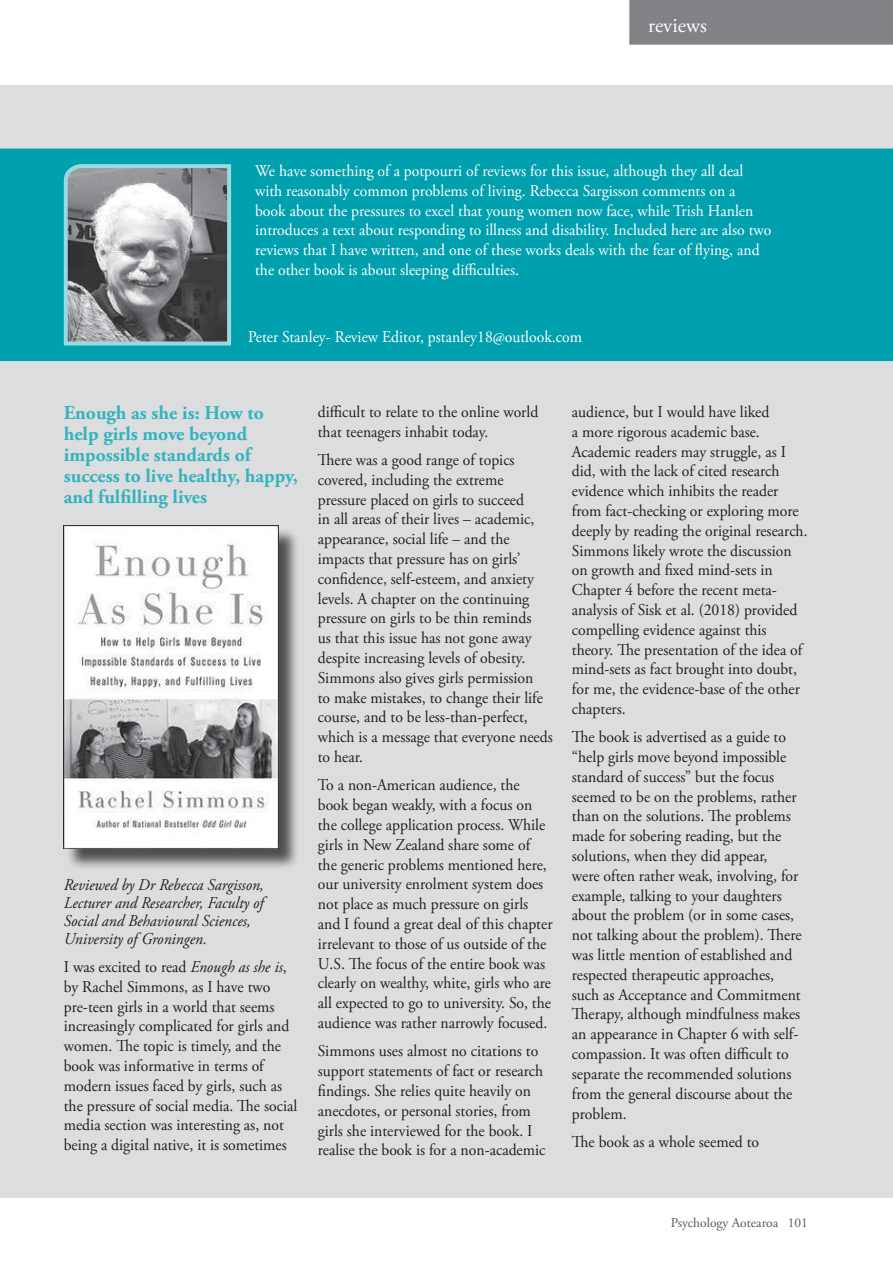
<style>
.page{position:relative;width:893px;height:1263px;background:#fff}
.page>*{position:absolute;margin:0;border:0;box-sizing:border-box;transform-origin:0 0}
.t1{font:21px "Adobe Garamond Pro";color:#fff}
.t2{font:700 19.5px/21px "Adobe Garamond Pro";color:#33b3bf}
.t3{font:16.5px/19.8px "Adobe Garamond Pro";color:#231f20;scale:.95 1}
.t4{font:16.5px/19.8px "Adobe Garamond Pro";color:#fff;scale:.95 1}
.t5{font:italic 16.5px/18px "Adobe Garamond Pro";color:#231f20;scale:.95 1}
.t6{font:13.5px "Adobe Garamond Pro";color:#58595b}
.s1{font-style:italic}
</style>
<div class="page">
<div style="left:0;top:85px;width:893px;height:1112px;background:#dcddde"></div>
<div style="left:0;top:149px;width:893px;height:212px;background:#00a0af"></div>
<div style="left:66px;top:527px;width:234px;height:343px;background:#231f20;opacity:.75"></div>
<img style="left:64px;top:525px;width:214px;height:323px">
<svg style="left:62px;top:162px;width:171px;height:185px;background:#859295"></svg>
<div style="left:629px;top:0;width:264px;height:45px;background:#808285"></div>
<p class="t1" style="left:648px;top:13px;width:60px">reviews</p>
<p class="t4" style="left:255px;top:161px;width:545px">We have something of a potpourri of reviews for this issue, although they all deal with reasonably common problems of living. Rebecca Sargisson comments on a<br>book about the pressures to excel that young women now face, while Trish Hanlen introduces a text about responding to illness and disability. Included here are also two reviews that I have written, and one of these works deals with the fear of flying, and the other book is about sleeping difficulties.</p>
<p class="t4" style="left:248px;top:328px;width:353px">Peter Stanley- Review Editor, pstanley18@outlook.com</p>
<p class="t2" style="left:64px;top:403px;width:236px">Enough as she is: How to help girls move beyond impossible standards of success to live healthy, happy, and fulfilling lives</p>
<p class="t5" style="left:64px;top:876px;width:212px">Reviewed by Dr Rebecca Sargisson,<br>Lecturer and Researcher, Faculty of<br>Social and Behavioural Sciences,<br>University of Groningen.</p>
<p class="t3" style="left:64px;top:957px;width:247px">I was excited to read <span class="s1">Enough as she is</span>, by Rachel Simmons, as I have two pre-teen girls in a world that seems increasingly complicated for girls and women. The topic is timely, and the book was informative in terms of modern issues faced by girls, such as the pressure of social media. The social media section was interesting as, not being a digital native, it is sometimes</p>
<p class="t3" style="left:318px;top:402px;width:234px">difficult to relate to the online world that teenagers inhabit today.</p>
<p class="t3" style="left:318px;top:450px;width:249px">There was a good range of topics covered, including the extreme pressure placed on girls to succeed<br>in all areas of their lives – academic, appearance, social life – and the impacts that pressure has on girls’ confidence, self-esteem, and anxiety levels. A chapter on the continuing pressure on girls to be thin reminds<br>us that this issue has not gone away despite increasing levels of obesity.<br>Simmons also gives girls permission<br>to make mistakes, to change their life course, and to be less-than-perfect, which is a message that everyone needs to hear.</p>
<p class="t3" style="left:318px;top:776px;width:249px">To a non-American audience, the book began weakly, with a focus on the college application process. While girls in New Zealand share some of the generic problems mentioned here, our university enrolment system does not place as much pressure on girls and I found a great deal of this chapter irrelevant to those of us outside of the U.S. The focus of the entire book was clearly on wealthy, white, girls who are all expected to go to university. So, the audience was rather narrowly focused.</p>
<p class="t3" style="left:318px;top:1042px;width:241px">Simmons uses almost no citations to support statements of fact or research findings. She relies quite heavily on anecdotes, or personal stories, from girls she interviewed for the book. I realise the book is for a non-academic</p>
<p class="t3" style="left:572px;top:402px;width:250px">audience, but I would have liked<br>a more rigorous academic base.<br>Academic readers may struggle, as I did, with the lack of cited research evidence which inhibits the reader from fact-checking or exploring more deeply by reading the original research.<br>Simmons likely wrote the discussion on growth and fixed mind-sets in Chapter 4 before the recent meta&shy;analysis of Sisk et al. (2018) provided compelling evidence against this theory. The presentation of the idea of mind-sets as fact brought into doubt, for me, the evidence-base of the other chapters.</p>
<p class="t3" style="left:572px;top:728px;width:243px">The book is advertised as a guide to “help girls move beyond impossible standard of success” but the focus seemed to be on the problems, rather than on the solutions. The problems made for sobering reading, but the solutions, when they did appear,<br>were often rather weak, involving, for example, talking to your daughters about the problem (or in some cases, not talking about the problem). There was little mention of established and respected therapeutic approaches, such as Acceptance and Commitment Therapy, although mindfulness makes an appearance in Chapter 6 with self&shy;compassion. It was often difficult to separate the recommended solutions from the general discourse about the problem.</p>
<p class="t3" style="left:572px;top:1132px;width:199px">The book as a whole seemed to</p>
<p class="t6" style="left:671px;top:1215px;width:139px">Psychology Aotearoa 101</p>
</div>
